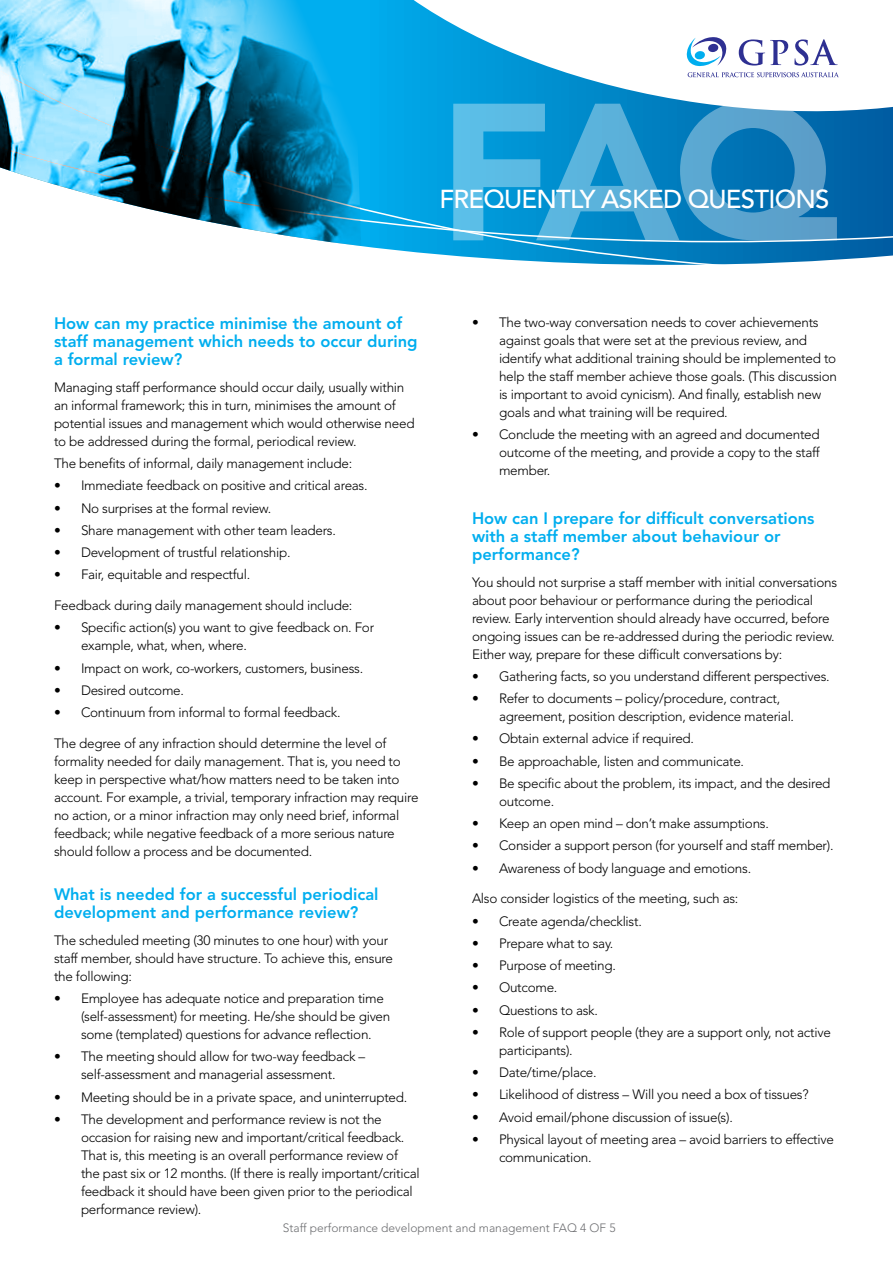
<style>
.page{position:relative;width:893px;height:1263px;background:#fff}
.page>*{position:absolute;margin:0;border:0;box-sizing:border-box;transform-origin:0 0}
.t1{font:900 192.9px "Avenir LT Std";color:#fff}
.t2{font:500 25.8px "Avenir LT Std";letter-spacing:-.03em;color:#fff}
.t3{font:800 16.5px/18px "Avenir LT Std";color:#00aeef}
.t4{font:300 13.5px/18px "Avenir LT Std";letter-spacing:-.02em;color:#000}
.t5{font:300 12px "Avenir LT Std";color:#6d6e71}
</style>
<div class="page">
<svg style="left:361px;top:136px;width:532px;height:129px;background:#0e8ac8"></svg>
<svg style="left:361px;top:0;width:532px;height:136px"></svg>
<svg style="left:687px;top:37px;width:39px;height:29px"></svg>
<svg style="left:688px;top:72px;width:151px;height:5px"></svg>
<svg style="left:739px;top:39px;width:49px;height:27px"></svg>
<svg style="left:794px;top:39px;width:44px;height:27px"></svg>
<img style="left:0;top:0;width:361px;height:246px">
<h1 class="t1" style="left:438px;top:56px;width:401px">FAQ</h1>
<h2 class="t2" style="left:439px;top:184px;width:391px">FREQUENTLY ASKED QUESTIONS</h2>
<p class="t3" style="left:54px;top:315px;width:365px">How can my practice minimise the amount of staff management which needs to occur during a formal review?</p>
<p class="t4" style="left:54px;top:378px;width:362px">Managing staff performance should occur daily, usually within an informal framework; this in turn, minimises the amount of potential issues and management which would otherwise need to be addressed during the formal, periodical review.</p>
<p class="t4" style="left:54px;top:454px;width:300px">The benefits of informal, daily management include:</p>
<p class="t4" style="left:54px;top:477px;width:315px">• Immediate feedback on positive and critical areas.</p>
<p class="t4" style="left:54px;top:499px;width:219px">• No surprises at the formal review.</p>
<p class="t4" style="left:54px;top:521px;width:283px">• Share management with other team leaders.</p>
<p class="t4" style="left:54px;top:543px;width:238px">• Development of trustful relationship.</p>
<p class="t4" style="left:54px;top:566px;width:198px">• Fair, equitable and respectful.</p>
<p class="t4" style="left:54px;top:596px;width:300px">Feedback during daily management should include:</p>
<p class="t4" style="left:81px;top:619px;width:295px;text-indent:-27px">• Specific action(s) you want to give feedback on. For example, what, when, where.</p>
<p class="t4" style="left:54px;top:659px;width:311px">• Impact on work, co-workers, customers, business.</p>
<p class="t4" style="left:54px;top:681px;width:132px">• Desired outcome.</p>
<p class="t4" style="left:54px;top:703px;width:288px">• Continuum from informal to formal feedback.</p>
<p class="t4" style="left:54px;top:734px;width:366px">The degree of any infraction should determine the level of formality needed for daily management. That is, you need to keep in perspective what/how matters need to be taken into account. For example, a trivial, temporary infraction may require no action, or a minor infraction may only need brief, informal feedback; while negative feedback of a more serious nature should follow a process and be documented.</p>
<p class="t3" style="left:54px;top:886px;width:326px">What is needed for a successful periodical development and performance review?</p>
<p class="t4" style="left:54px;top:931px;width:341px">The scheduled meeting (30 minutes to one hour) with your staff member, should have structure. To achieve this, ensure the following:</p>
<p class="t4" style="left:81px;top:989px;width:311px;text-indent:-27px">• Employee has adequate notice and preparation time (self-assessment) for meeting. He/she should be given some (templated) questions for advance reflection.</p>
<p class="t4" style="left:54px;top:1048px;width:313px;text-align:center">• The meeting should allow for two-way feedback – self-assessment and managerial assessment.</p>
<p class="t4" style="left:54px;top:1088px;width:355px">• Meeting should be in a private space, and uninterrupted.</p>
<p class="t4" style="left:81px;top:1110px;width:340px;text-indent:-27px">• The development and performance review is not the occasion for raising new and important/critical feedback.<br>That is, this meeting is an overall performance review of the past six or 12 months. (If there is really important/critical feedback it should have been given prior to the periodical performance review).</p>
<p class="t4" style="left:499px;top:313px;width:340px;text-indent:-27px">• The two-way conversation needs to cover achievements against goals that were set at the previous review, and identify what additional training should be implemented to help the staff member achieve those goals. (This discussion is important to avoid cynicism). And finally, establish new goals and what training will be required.</p>
<p class="t4" style="left:499px;top:426px;width:322px;text-align:justify;text-indent:-27px">• Conclude the meeting with an agreed and documented outcome of the meeting, and provide a copy to the staff member.</p>
<p class="t3" style="left:472px;top:509px;width:344px">How can I prepare for difficult conversations with a staff member about behaviour or performance?</p>
<p class="t4" style="left:472px;top:573px;width:367px">You should not surprise a staff member with initial conversations about poor behaviour or performance during the periodical review. Early intervention should already have occurred, before ongoing issues can be re-addressed during the periodic review.<br>Either way, prepare for these difficult conversations by:</p>
<p class="t4" style="left:472px;top:667px;width:359px">• Gathering facts, so you understand different perspectives.</p>
<p class="t4" style="left:499px;top:689px;width:297px;text-indent:-27px">• Refer to documents – policy/procedure, contract, agreement, position description, evidence material.</p>
<p class="t4" style="left:472px;top:730px;width:224px">• Obtain external advice if required.</p>
<p class="t4" style="left:472px;top:752px;width:274px">• Be approachable, listen and communicate.</p>
<p class="t4" style="left:499px;top:774px;width:333px;text-indent:-27px">• Be specific about the problem, its impact, and the desired outcome.</p>
<p class="t4" style="left:472px;top:814px;width:298px">• Keep an open mind – don’t make assumptions.</p>
<p class="t4" style="left:472px;top:837px;width:363px">• Consider a support person (for yourself and staff member).</p>
<p class="t4" style="left:472px;top:859px;width:281px">• Awareness of body language and emotions.</p>
<p class="t4" style="left:472px;top:890px;width:268px">Also consider logistics of the meeting, such as:</p>
<p class="t4" style="left:472px;top:912px;width:171px">• Create agenda/checklist.</p>
<p class="t4" style="left:472px;top:934px;width:143px">• Prepare what to say.</p>
<p class="t4" style="left:472px;top:956px;width:145px">• Purpose of meeting.</p>
<p class="t4" style="left:472px;top:979px;width:87px">• Outcome.</p>
<p class="t4" style="left:472px;top:1001px;width:128px">• Questions to ask.</p>
<p class="t4" style="left:499px;top:1023px;width:333px;text-indent:-27px">• Role of support people (they are a support only, not active participants).</p>
<p class="t4" style="left:472px;top:1063px;width:126px">• Date/time/place.</p>
<p class="t4" style="left:472px;top:1086px;width:338px">• Likelihood of distress – Will you need a box of tissues?</p>
<p class="t4" style="left:472px;top:1108px;width:262px">• Avoid email/phone discussion of issue(s).</p>
<p class="t4" style="left:499px;top:1130px;width:336px;text-indent:-27px">• Physical layout of meeting area – avoid barriers to effective communication.</p>
<p class="t5" style="left:283px;top:1220px;width:334px">Staff performance development and management FAQ 4 OF 5</p>
</div>
